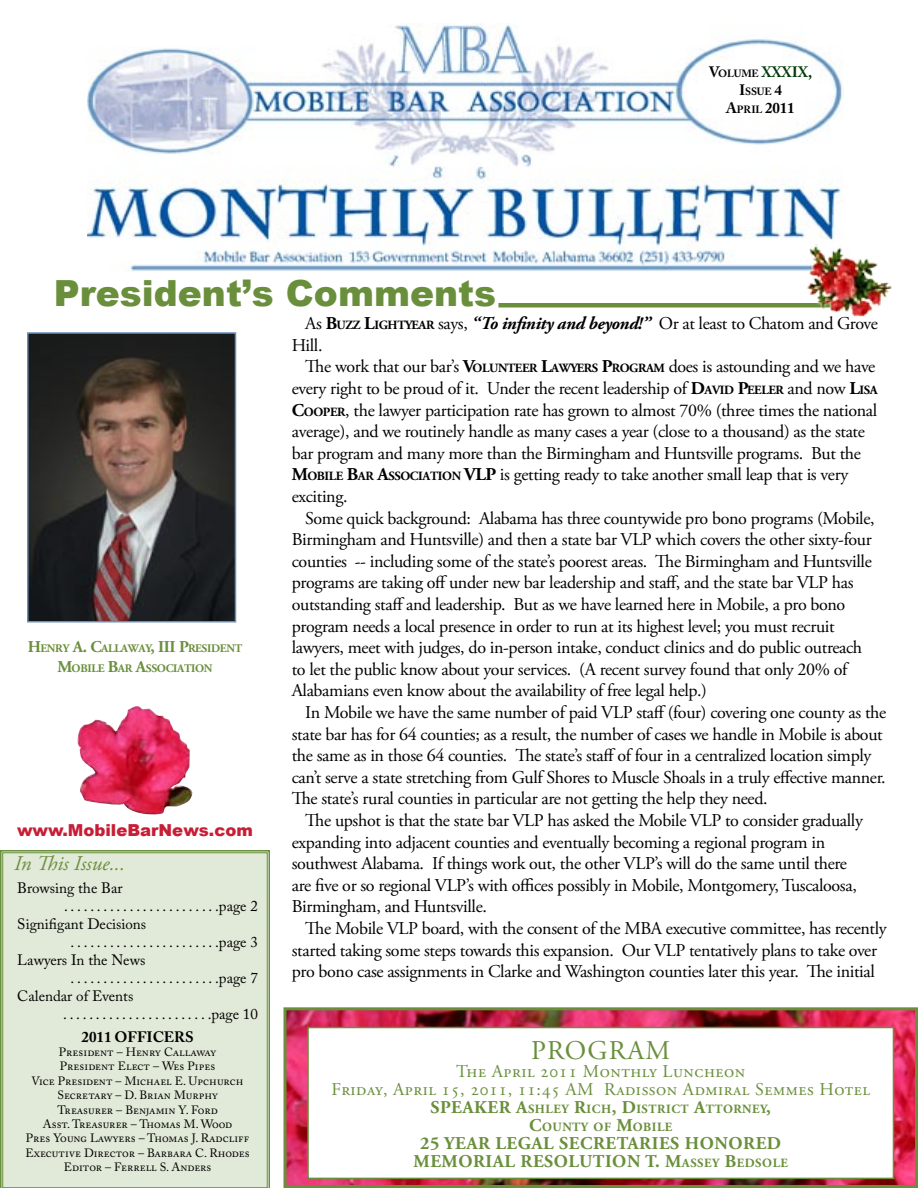
<style>
.page{position:relative;width:918px;height:1188px;background:#fff}
.page>*{position:absolute;margin:0;border:0;box-sizing:border-box;transform-origin:0 0}
.t1{font:900 36px "Arial";color:#6a8f3c}
.t2{font:27px "Adobe Garamond Pro";letter-spacing:.045em;color:#6a8f3c}
.t3{font:italic 21px "Adobe Garamond Pro";color:#6a8f3c}
.t4{font:18px/21.6px "Adobe Garamond Pro";letter-spacing:-.02em;color:#000}
.t5{font:18px "Adobe Garamond Pro";letter-spacing:.03em;color:#6a8f3c}
.t6{font:700 18px "Adobe Garamond Pro";letter-spacing:.03em;color:#6a8f3c}
.t7{font:900 16.5px "Arial";color:#c71e36}
.t8{font:15px "Adobe Caslon Pro";color:#000}
.t9{font:700 15px "Adobe Caslon Pro";color:#000}
.t10{font:700 15px "Adobe Caslon Pro";letter-spacing:-.02em;color:#033b0b}
.t11{font:700 12.6px "Adobe Garamond Pro";letter-spacing:.045em;color:#6a8f3c}
.t12{font:12px "Adobe Caslon Pro";color:#000}
.t13{font:700 11.55px "Adobe Garamond Pro";letter-spacing:-.03em;color:#6a8f3c}
.t14{font:700 10.5px "Adobe Caslon Pro";color:#000}
.s1{color:#000}
.s2{font-size:10.5px;color:#000}
.s3{font-size:15px}
.s4{font-size:10.5px}
.s5{font-size:16.5px}
.s6{font-weight:700}
.s7{font-weight:700;font-size:12.6px}
.s8{font-weight:700;font-style:italic}
.s9{font-size:18px}
.s10{font-size:12.6px}
</style>
<div class="page">
<img style="left:288px;top:1011px;width:626px;height:173px">
<div style="left:284px;top:1007px;width:634px;height:181px;border:3px solid #6a8f3c"></div>
<img style="left:88px;top:23px;width:756px;height:248px">
<div style="left:0;top:850px;width:270px;height:338px;background:#e1e9d8"></div>
<div style="left:2px;top:853px;width:265px;height:335px;border:1px solid #6a8f3c"></div>
<hr style="left:498px;top:303px;width:338px;height:4px;background:#6a8f3c">
<img style="left:804px;top:244px;width:88px;height:73px">
<div style="left:308px;top:1027px;width:585px;height:151px;background:#fff"></div>
<div style="left:307px;top:1027px;width:587px;height:152px;border:2px solid #6a8f3c"></div>
<img style="left:77px;top:706px;width:116px;height:109px">
<img style="left:30px;top:335px;width:203px;height:284px">
<div style="left:27px;top:332px;width:209px;height:290px;border:2px solid #6990bb"></div>
<p class="t1" style="left:54px;top:273px;width:444px">President’s Comments</p>
<p class="t10" style="left:709px;top:63px;width:105px"><span class="s1">V</span><span class="s2">OLUME</span> XXXIX,</p>
<p class="t14" style="left:739px;top:85px;width:44px"><span class="s3">I</span>SSUE <span class="s3">4</span></p>
<p class="t9" style="left:726px;top:99px;width:70px">A<span class="s4">PRIL</span> 2011</p>
<p class="t13" style="left:28px;top:641px;width:216px"><span class="s5">H</span>ENRY <span class="s5">A. C</span>ALLAWAY<span class="s5">, III P</span>RESIDENT</p>
<p class="t13" style="left:57px;top:661px;width:157px"><span class="s5">M</span>OBILE <span class="s5">B</span>AR <span class="s5">A</span>SSOCIATION</p>
<p class="t7" style="left:17px;top:821px;width:237px">www.MobileBarNews.com</p>
<p class="t3" style="left:14px;top:851px;width:113px">In This Issue...</p>
<p class="t8" style="left:17px;top:879px;width:107px">Browsing the Bar</p>
<p class="t8" style="left:64px;top:897px;width:195px">. . . . . . . . . . . . . . . . . . . . . . . .page 2</p>
<p class="t8" style="left:17px;top:915px;width:130px">Signifigant Decisions</p>
<p class="t8" style="left:71px;top:933px;width:189px">. . . . . . . . . . . . . . . . . . . . . . .page 3</p>
<p class="t8" style="left:17px;top:951px;width:130px">Lawyers In the News</p>
<p class="t8" style="left:71px;top:969px;width:189px">. . . . . . . . . . . . . . . . . . . . . . .page 7</p>
<p class="t8" style="left:17px;top:987px;width:118px">Calendar of Events</p>
<p class="t8" style="left:63px;top:1005px;width:196px">. . . . . . . . . . . . . . . . . . . . . . .page 10</p>
<p class="t9" style="left:82px;top:1028px;width:114px">2011 OFFICERS</p>
<p class="t12" style="left:59px;top:1045px;width:159px">PRESIDENT – HENRY CALLAWAY</p>
<p class="t12" style="left:60px;top:1059px;width:157px">PRESIDENT ELECT – WES PIPES</p>
<p class="t12" style="left:32px;top:1074px;width:214px">VICE PRESIDENT – MICHAEL E. UPCHURCH</p>
<p class="t12" style="left:57px;top:1088px;width:162px">SECRETARY – D. BRIAN MURPHY</p>
<p class="t12" style="left:57px;top:1102px;width:162px">TREASURER – BENJAMIN Y. FORD</p>
<p class="t12" style="left:43px;top:1117px;width:191px">ASST. TREASURER – THOMAS M. WOOD</p>
<p class="t12" style="left:26px;top:1131px;width:225px">PRES YOUNG LAWYERS – THOMAS J. RADCLIFF</p>
<p class="t12" style="left:26px;top:1146px;width:226px">EXECUTIVE DIRECTOR – BARBARA C. RHODES</p>
<p class="t12" style="left:64px;top:1160px;width:149px">EDITOR – FERRELL S. ANDERS</p>
<p class="t4" style="left:292px;top:313px;width:588px;text-indent:13px">As <span class="s6">B</span><span class="s7">UZZ</span> <span class="s6">L</span><span class="s7">IGHTYEAR</span> says, <span class="s8">“To infinity and beyond!”</span> Or at least to Chatom and Grove<br>Hill.</p>
<p class="t4" style="left:292px;top:357px;width:587px;text-indent:13px">The work that our bar’s <span class="s6">V</span><span class="s7">OLUNTEER</span> <span class="s6">L</span><span class="s7">AWYERS</span> <span class="s6">P</span><span class="s7">ROGRAM</span> does is astounding and we have every right to be proud of it. Under the recent leadership of <span class="s6">D</span><span class="s7">AVID</span> <span class="s6">P</span><span class="s7">EELER</span> and now <span class="s6">L</span><span class="s7">ISA </span><span class="s6">C</span><span class="s7">OOPER</span>, the lawyer participation rate has grown to almost 70% (three times the national average), and we routinely handle as many cases a year (close to a thousand) as the state bar program and many more than the Birmingham and Huntsville programs. But the <span class="s6">M</span><span class="s7">OBILE</span> <span class="s6">B</span><span class="s7">AR</span> <span class="s6">A</span><span class="s7">SSOCIATION</span> <span class="s6">VLP</span> is getting ready to take another small leap that is very exciting.</p>
<p class="t4" style="left:292px;top:508px;width:584px;text-indent:13px">Some quick background: Alabama has three countywide pro bono programs (Mobile, Birmingham and Huntsville) and then a state bar VLP which covers the other sixty-four counties -- including some of the state’s poorest areas. The Birmingham and Huntsville programs are taking off under new bar leadership and staff, and the state bar VLP has outstanding staff and leadership. But as we have learned here in Mobile, a pro bono program needs a local presence in order to run at its highest level; you must recruit lawyers, meet with judges, do in-person intake, conduct clinics and do public outreach to let the public know about your services. (A recent survey found that only 20% of Alabamians even know about the availability of free legal help.)</p>
<p class="t4" style="left:292px;top:702px;width:596px;text-indent:13px">In Mobile we have the same number of paid VLP staff (four) covering one county as the state bar has for 64 counties; as a result, the number of cases we handle in Mobile is about the same as in those 64 counties. The state’s staff of four in a centralized location simply can’t serve a state stretching from Gulf Shores to Muscle Shoals in a truly effective manner.<br>The state’s rural counties in particular are not getting the help they need.</p>
<p class="t4" style="left:292px;top:810px;width:573px;text-indent:13px">The upshot is that the state bar VLP has asked the Mobile VLP to consider gradually expanding into adjacent counties and eventually becoming a regional program in southwest Alabama. If things work out, the other VLP’s will do the same until there are five or so regional VLP’s with offices possibly in Mobile, Montgomery, Tuscaloosa, Birmingham, and Huntsville.</p>
<p class="t4" style="left:292px;top:918px;width:596px;text-indent:13px">The Mobile VLP board, with the consent of the MBA executive committee, has recently started taking some steps towards this expansion. Our VLP tentatively plans to take over pro bono case assignments in Clarke and Washington counties later this year. The initial</p>
<p class="t2" style="left:531px;top:1034px;width:140px">PROGRAM</p>
<p class="t5" style="left:456px;top:1060px;width:291px">THE APRIL 2011 MONTHLY LUNCHEON</p>
<p class="t5" style="left:331px;top:1078px;width:540px">FRIDAY, APRIL 15, 2011, 11:45 AM RADISSON ADMIRAL SEMMES HOTEL</p>
<p class="t11" style="left:431px;top:1101px;width:342px"><span class="s9">SPEAKER A</span>SHLEY <span class="s9">R</span>ICH<span class="s9">, D</span>ISTRICT <span class="s9">A</span>TTORNEY<span class="s9">,</span></p>
<p class="t11" style="left:529px;top:1119px;width:145px"><span class="s9">C</span>OUNTY OF <span class="s9">M</span>OBILE</p>
<p class="t6" style="left:420px;top:1133px;width:362px">25 YEAR LEGAL SECRETARIES HONORED</p>
<p class="t6" style="left:413px;top:1151px;width:376px">MEMORIAL RESOLUTION T. M<span class="s10">ASSEY</span> B<span class="s10">EDSOLE</span></p>
</div>
